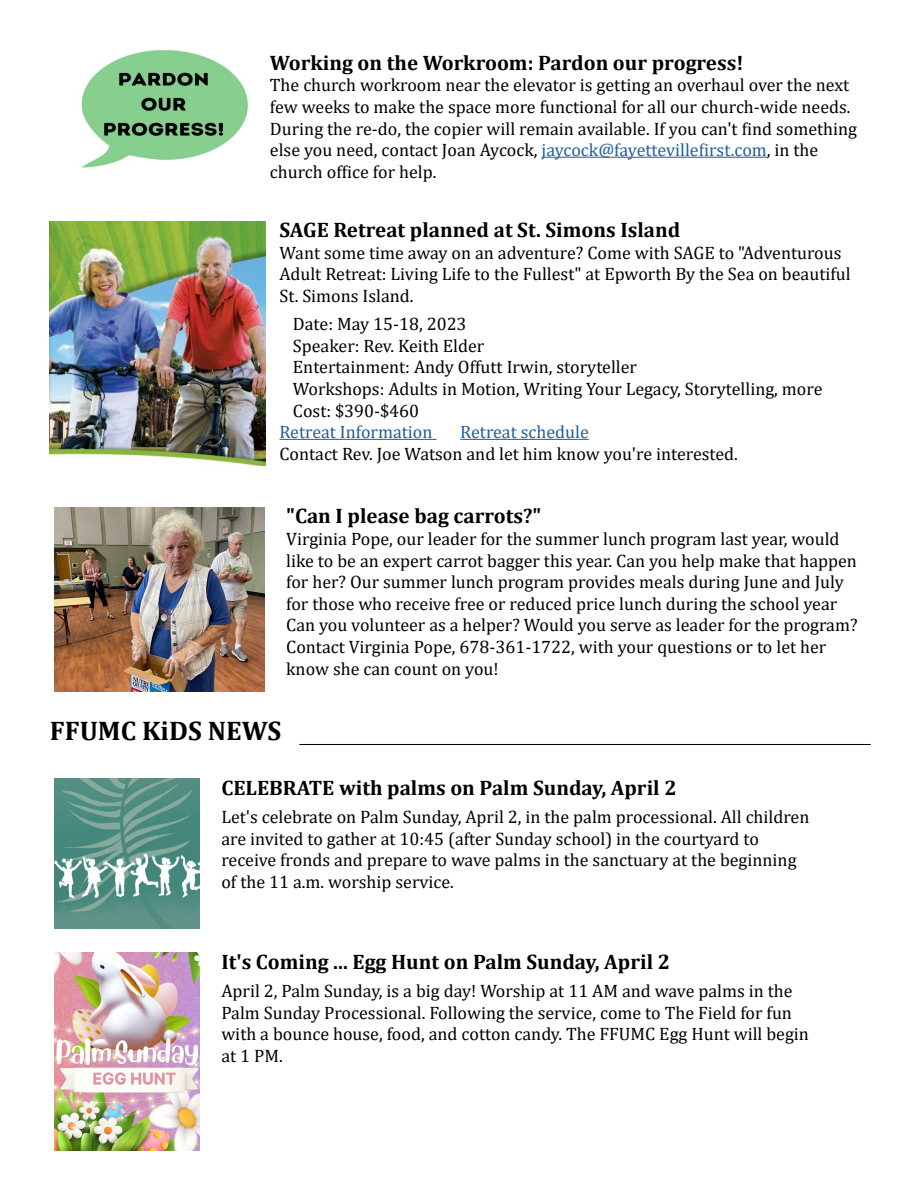
<style>
.page{position:relative;width:918px;height:1188px;background:#fff}
.page>*{position:absolute;margin:0;border:0;box-sizing:border-box;transform-origin:0 0}
.t1{font:700 27px "Cambria";color:#000}
.t2{font:700 21px "Cambria";color:#000}
.t3{font:18px/21.6px "Cambria";color:#000}
.t4{font:18px "Cambria";color:#215e9e}
.s1{color:#215e9e}
</style>
<div class="page">
<hr style="left:299px;top:744px;width:572px;height:1px;background:#000">
<hr style="left:542px;top:157px;width:225px;height:1px;background:#215e9e">
<img style="left:81px;top:50px;width:167px;height:118px">
<img style="left:54px;top:779px;width:146px;height:149px">
<img style="left:54px;top:953px;width:146px;height:197px">
<hr style="left:279px;top:439px;width:158px;height:1px;background:#215e9e">
<hr style="left:460px;top:439px;width:129px;height:1px;background:#215e9e">
<img style="left:50px;top:221px;width:216px;height:244px">
<img style="left:54px;top:507px;width:211px;height:184px">
<p class="t2" style="left:270px;top:48px;width:475px">Working on the Workroom: Pardon our progress!</p>
<p class="t3" style="left:270px;top:74px;width:589px">The church workroom near the elevator is getting an overhaul over the next few weeks to make the space more functional for all our church-wide needs.<br>During the re-do, the copier will remain available. If you can't find something else you need, contact Joan Aycock, <span class="s1">jaycock@fayettevillefirst.com</span>, in the church office for help.</p>
<p class="t2" style="left:279px;top:215px;width:402px">SAGE Retreat planned at St. Simons Island</p>
<p class="t3" style="left:279px;top:242px;width:573px">Want some time away on an adventure? Come with SAGE to "Adventurous<br>Adult Retreat: Living Life to the Fullest" at Epworth By the Sea on beautiful<br>St. Simons Island.</p>
<p class="t3" style="left:293px;top:313px;width:531px">Date: May 15-18, 2023<br>Speaker: Rev. Keith Elder<br>Entertainment: Andy Offutt Irwin, storyteller<br>Workshops: Adults in Motion, Writing Your Legacy, Storytelling, more Cost: $390-$460</p>
<p class="t4" style="left:279px;top:422px;width:155px">Retreat Information</p>
<p class="t4" style="left:460px;top:422px;width:130px">Retreat schedule</p>
<p class="t3" style="left:279px;top:443px;width:460px">Contact Rev. Joe Watson and let him know you're interested.</p>
<p class="t2" style="left:286px;top:501px;width:257px">"Can I please bag carrots?"</p>
<p class="t3" style="left:286px;top:528px;width:573px">Virginia Pope, our leader for the summer lunch program last year, would like to be an expert carrot bagger this year. Can you help make that happen for her? Our summer lunch program provides meals during June and July for those who receive free or reduced price lunch during the school year Can you volunteer as a helper? Would you serve as leader for the program?<br>Contact Virginia Pope, 678-361-1722, with your questions or to let her know she can count on you!</p>
<h1 class="t1" style="left:50px;top:712px;width:233px">FFUMC KiDS NEWS</h1>
<p class="t2" style="left:221px;top:773px;width:457px">CELEBRATE with palms on Palm Sunday, April 2</p>
<p class="t3" style="left:221px;top:806px;width:590px">Let's celebrate on Palm Sunday, April 2, in the palm processional. All children are invited to gather at 10:45 (after Sunday school) in the courtyard to receive fronds and prepare to wave palms in the sanctuary at the beginning of the 11 a.m. worship service.</p>
<p class="t2" style="left:221px;top:947px;width:450px">It's Coming ... Egg Hunt on Palm Sunday, April 2</p>
<p class="t3" style="left:221px;top:980px;width:589px">April 2, Palm Sunday, is a big day! Worship at 11 AM and wave palms in the Palm Sunday Processional. Following the service, come to The Field for fun with a bounce house, food, and cotton candy. The FFUMC Egg Hunt will begin at 1 PM.</p>
</div>
